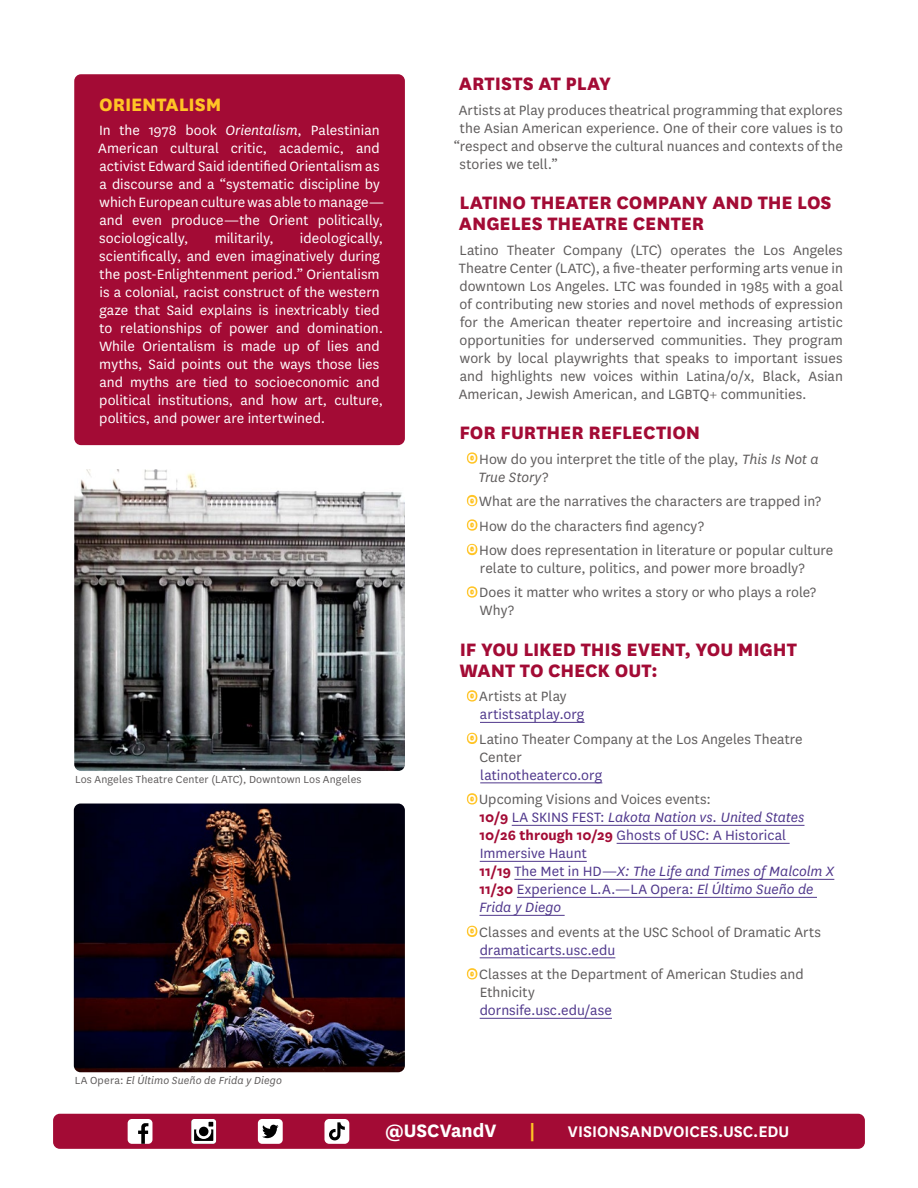
<style>
.page{position:relative;width:918px;height:1188px;background:#fff}
.page>*{position:absolute;margin:0;border:0;box-sizing:border-box;transform-origin:0 0}
.t1{font:800 21px/21px "National";letter-spacing:-.005em;color:#a30b35}
.t2{font:800 21px "National";letter-spacing:-.005em;color:#ffc425}
.t3{font:700 21px "National";color:#fff}
.t4{font:700 21px "National";color:#ffc425}
.t5{font:600 18px "National";color:#fff}
.t6{font:15.75px/18px "National";color:#5f5c5c}
.t7{font:15.75px/18px "National";color:#fff}
.t8{font:15.75px/18px "National";letter-spacing:.005em;color:#50388c}
.t9{font:12px "National";letter-spacing:.015em;color:#5f5c5c}
.t10{font:italic 12px "National";letter-spacing:.005em;color:#5f5c5c}
.s1{font-style:italic}
.s2{font-style:normal}
.s3{font-weight:700;font-size:13.5px;color:#ffc425}
.s4{color:#5f5c5c}
.s5{color:#50388c}
.s6{font-weight:700;color:#a30b35}
</style>
<div class="page">
<div style="left:53px;top:1114px;width:812px;height:35px;background:#a30b35;border-radius:7px"></div>
<div style="left:128px;top:1119px;width:24px;height:25px;background:#fff;border-radius:4px"></div>
<svg style="left:138px;top:1123px;width:10px;height:21px"></svg>
<svg style="left:191px;top:1119px;width:25px;height:25px"></svg>
<div style="left:258px;top:1119px;width:25px;height:25px;background:#fff;border-radius:4px"></div>
<svg style="left:262px;top:1125px;width:17px;height:13px"></svg>
<div style="left:324px;top:1119px;width:25px;height:25px;background:#fff;border-radius:5px"></div>
<svg style="left:329px;top:1122px;width:16px;height:18px"></svg>
<hr style="left:480px;top:722px;width:105px;height:1px;background:#50388c">
<hr style="left:480px;top:782px;width:122px;height:1px;background:#50388c">
<hr style="left:512px;top:825px;width:292px;height:1px;background:#50388c">
<hr style="left:617px;top:843px;width:173px;height:1px;background:#50388c">
<hr style="left:480px;top:861px;width:107px;height:1px;background:#50388c">
<hr style="left:514px;top:879px;width:320px;height:1px;background:#50388c">
<hr style="left:517px;top:897px;width:300px;height:1px;background:#50388c">
<hr style="left:480px;top:915px;width:85px;height:1px;background:#50388c">
<hr style="left:480px;top:957px;width:135px;height:1px;background:#50388c">
<hr style="left:480px;top:1018px;width:132px;height:1px;background:#50388c">
<img style="left:74px;top:804px;width:331px;height:268px">
<div style="left:74px;top:74px;width:331px;height:371px;background:#a30b35;border-radius:7px"></div>
<img style="left:74px;top:469px;width:331px;height:302px">
<h1 class="t2" style="left:99px;top:89px;width:124px">ORIENTALISM</h1>
<p class="t7" style="left:98px;top:121px;width:288px">In the 1978 book <span class="s1">Orientalism</span>, Palestinian American cultural critic, academic, and activist Edward Said identified Orientalism as a discourse and a “systematic discipline by which European culture was able to manage— and even produce—the Orient politically, sociologically,</p>
<p class="t7" style="left:99px;top:229px;width:286px;text-indent:201px">ideologically, scientifically, and even imaginatively during the post-Enlightenment period.” Orientalism is a colonial, racist construct of the western gaze that Said explains is inextricably tied to relationships of power and domination.<br>While Orientalism is made up of lies and myths, Said points out the ways those lies and myths are tied to socioeconomic and political institutions, and how art, culture, politics, and power are intertwined.</p>
<p class="t7" style="left:215px;top:229px;width:61px">militarily,</p>
<p class="t9" style="left:75px;top:772px;width:288px">Los Angeles Theatre Center (LATC), Downtown Los Angeles</p>
<p class="t10" style="left:75px;top:1073px;width:209px"><span class="s2">LA Opera:</span> El Último Sueño de Frida y Diego</p>
<h1 class="t1" style="left:459px;top:72px;width:154px">ARTISTS AT PLAY</h1>
<p class="t6" style="left:459px;top:100px;width:386px">Artists at Play produces theatrical programming that explores</p>
<p class="t6" style="left:460px;top:118px;width:385px">the Asian American experience. One of their core values is to</p>
<p class="t6" style="left:454px;top:136px;width:391px">“respect and observe the cultural nuances and contexts of the</p>
<p class="t6" style="left:460px;top:154px;width:100px">stories we tell.”</p>
<h1 class="t1" style="left:459px;top:191px;width:374px">LATINO THEATER COMPANY AND THE LOS<br>ANGELES THEATRE CENTER</h1>
<p class="t6" style="left:459px;top:240px;width:386px;text-align:justify">Latino Theater Company (LTC) operates the Los Angeles Theatre Center (LATC), a five-theater performing arts venue in downtown Los Angeles. LTC was founded in 1985 with a goal of contributing new stories and novel methods of expression for the American theater repertoire and increasing artistic opportunities for underserved communities. They program work by local playwrights that speaks to important issues and highlights new voices within Latina/o/x, Black, Asian American, Jewish American, and LGBTQ+ communities.</p>
<h1 class="t1" style="left:460px;top:420px;width:242px">FOR FURTHER REFLECTION</h1>
<p class="t6" style="left:479px;top:449px;width:342px;text-indent:-11px"><span class="s3">O</span> How do you interpret the title of the play, <span class="s1">This Is Not a<br>True Story</span>?</p>
<p class="t6" style="left:468px;top:488px;width:367px;line-height:24.5px"><span class="s3">O</span> What are the narratives the characters are trapped in?<br><span class="s3">O</span> How do the characters find agency?<br><span class="s3">O</span> How does representation in literature or popular culture</p>
<p class="t6" style="left:468px;top:555px;width:350px;line-height:24.5px;text-align:center">relate to culture, politics, and power more broadly?<br><span class="s3">O</span> Does it matter who writes a story or who plays a role?</p>
<p class="t6" style="left:480px;top:601px;width:36px">Why?</p>
<h1 class="t1" style="left:459px;top:637px;width:339px">IF YOU LIKED THIS EVENT, YOU MIGHT<br>WANT TO CHECK OUT:</h1>
<p class="t8" style="left:480px;top:687px;width:106px;text-indent:-12px"><span class="s3">O</span> <span class="s4">Artists at Play </span>artistsatplay.org</p>
<p class="t6" style="left:479px;top:729px;width:325px;text-indent:-12px"><span class="s3">O</span> Latino Theater Company at the Los Angeles Theatre<br>Center</p>
<p class="t6" style="left:468px;top:762px;width:245px;line-height:24.5px;text-indent:12px"><span class="s5">latinotheaterco.org<br></span><span class="s3">O</span> Upcoming Visions and Voices events:</p>
<p class="t8" style="left:480px;top:808px;width:356px"><span class="s6">10/9</span> LA SKINS FEST: <span class="s1">Lakota Nation vs. United States </span><span class="s6">10/26 through 10/29</span> Ghosts of USC: A Historical Immersive Haunt<br><span class="s6">11/19</span> The Met in HD—<span class="s1">X: The Life and Times of Malcolm X </span><span class="s6">11/30</span> Experience L.A.—LA Opera: <span class="s1">El Último Sueño de Frida y Diego</span></p>
<p class="t6" style="left:480px;top:922px;width:343px;text-indent:-12px"><span class="s3">O</span> Classes and events at the USC School of Dramatic Arts <span class="s5">dramaticarts.usc.edu</span></p>
<p class="t6" style="left:480px;top:965px;width:325px;text-indent:-12px"><span class="s3">O</span> Classes at the Department of American Studies and<br>Ethnicity</p>
<p class="t8" style="left:480px;top:1001px;width:134px">dornsife.usc.edu/ase</p>
<h1 class="t3" style="left:385px;top:1116px;width:113px">@USCVandV</h1>
<h1 class="t4" style="left:529px;top:1116px;width:8px">|</h1>
<p class="t5" style="left:568px;top:1119px;width:223px">VISIONSANDVOICES.USC.EDU</p>
</div>
